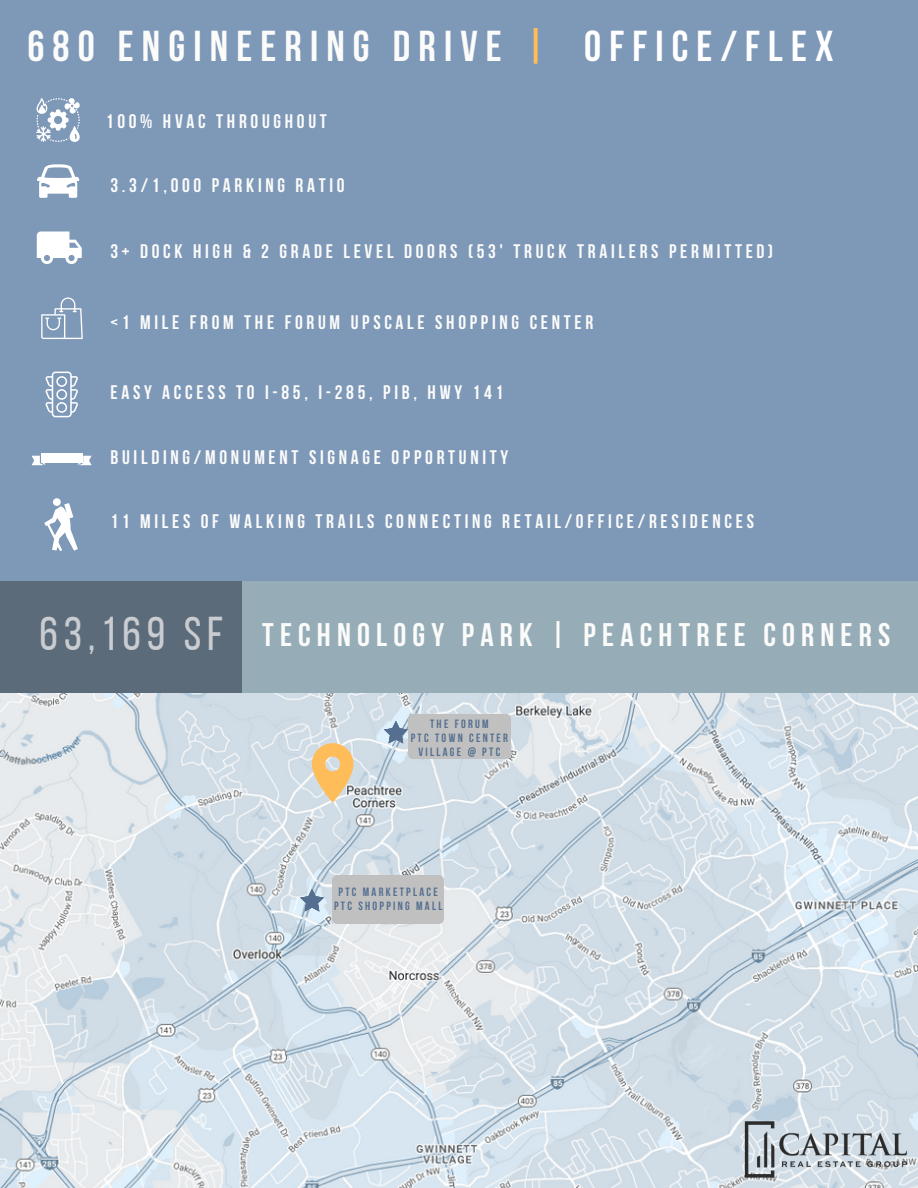
<style>
.page{position:relative;width:918px;height:1188px;background:#7e98b8}
.page>*{position:absolute;margin:0;border:0;box-sizing:border-box;transform-origin:0 0}
.t1{font:700 43.05px "Bebas Neue";letter-spacing:.19em;color:#fbfbfa}
.t2{font:700 32.55px "Bebas Neue";letter-spacing:.19em;color:#fbfbfa}
.t3{font:700 19.5px "Bebas Neue";letter-spacing:.19em;color:#fbfbfa}
.t4{font:700 12px/14px "Bebas Neue";letter-spacing:.19em;color:#546f90;text-align:center}
.s1{color:#ffbd59}
.s2{color:#fff}
.s3{font-weight:400;font-size:47.4px;color:#c9ccd1}
</style>
<div class="page">
<div style="left:0;top:581px;width:258px;height:115px;background:#5c6b79"></div>
<div style="left:242px;top:582px;width:676px;height:114px;background:#96adb8"></div>
<svg style="left:37px;top:231px;width:45px;height:33px"></svg>
<svg style="left:37px;top:164px;width:43px;height:34px"></svg>
<svg style="left:41px;top:297px;width:42px;height:42px"></svg>
<svg style="left:45px;top:372px;width:33px;height:45px"></svg>
<svg style="left:78px;top:456px;width:14px;height:9px"></svg>
<div style="left:41px;top:453px;width:41px;height:9px;background:#fff"></div>
<svg style="left:32px;top:456px;width:13px;height:9px"></svg>
<svg style="left:44px;top:498px;width:34px;height:53px"></svg>
<img style="left:0;top:693px;width:918px;height:495px">
<svg style="left:312px;top:743px;width:42px;height:60px;background:#edc990"></svg>
<div style="left:409px;top:715px;width:101px;height:44px;background:#c0c0c0"></div>
<svg style="left:384px;top:721px;width:24px;height:22px"></svg>
<svg style="left:300px;top:889px;width:24px;height:22px"></svg>
<div style="left:333px;top:876px;width:111px;height:48px;background:#c0c0c0"></div>
<img style="left:744px;top:1122px;width:164px;height:56px">
<svg style="left:36px;top:98px;width:44px;height:44px"></svg>
<h1 class="t1" style="left:27px;top:28px;width:808px">680 ENGINEERING DRIVE <span class="s1">|</span> <span class="s2">OFFICE/FLEX</span></h1>
<p class="t3" style="left:106px;top:113px;width:222px">100% HVAC THROUGHOUT</p>
<p class="t3" style="left:110px;top:177px;width:236px">3.3/1,000 PARKING RATIO</p>
<p class="t3" style="left:110px;top:243px;width:664px">3+ DOCK HIGH &amp; 2 GRADE LEVEL DOORS (53' TRUCK TRAILERS PERMITTED)</p>
<p class="t3" style="left:110px;top:314px;width:484px">&lt;1 MILE FROM THE FORUM UPSCALE SHOPPING CENTER</p>
<p class="t3" style="left:110px;top:385px;width:394px">EASY ACCESS TO I-85, I-285, PIB, HWY 141</p>
<p class="t3" style="left:110px;top:449px;width:399px">BUILDING/MONUMENT SIGNAGE OPPORTUNITY</p>
<p class="t3" style="left:110px;top:513px;width:645px">11 MILES OF WALKING TRAILS CONNECTING RETAIL/OFFICE/RESIDENCES</p>
<h2 class="t2" style="left:40px;top:622px;width:852px"><span class="s3">63,169 SF</span> TECHNOLOGY PARK | PEACHTREE CORNERS</h2>
<p class="t4" style="left:411px;top:718px;width:99px">THE FORUM<br>PTC TOWN CENTER<br>VILLAGE @ PTC</p>
<p class="t4" style="left:334px;top:886px;width:110px">PTC MARKETPLACE<br>PTC SHOPPING MALL</p>
</div>
